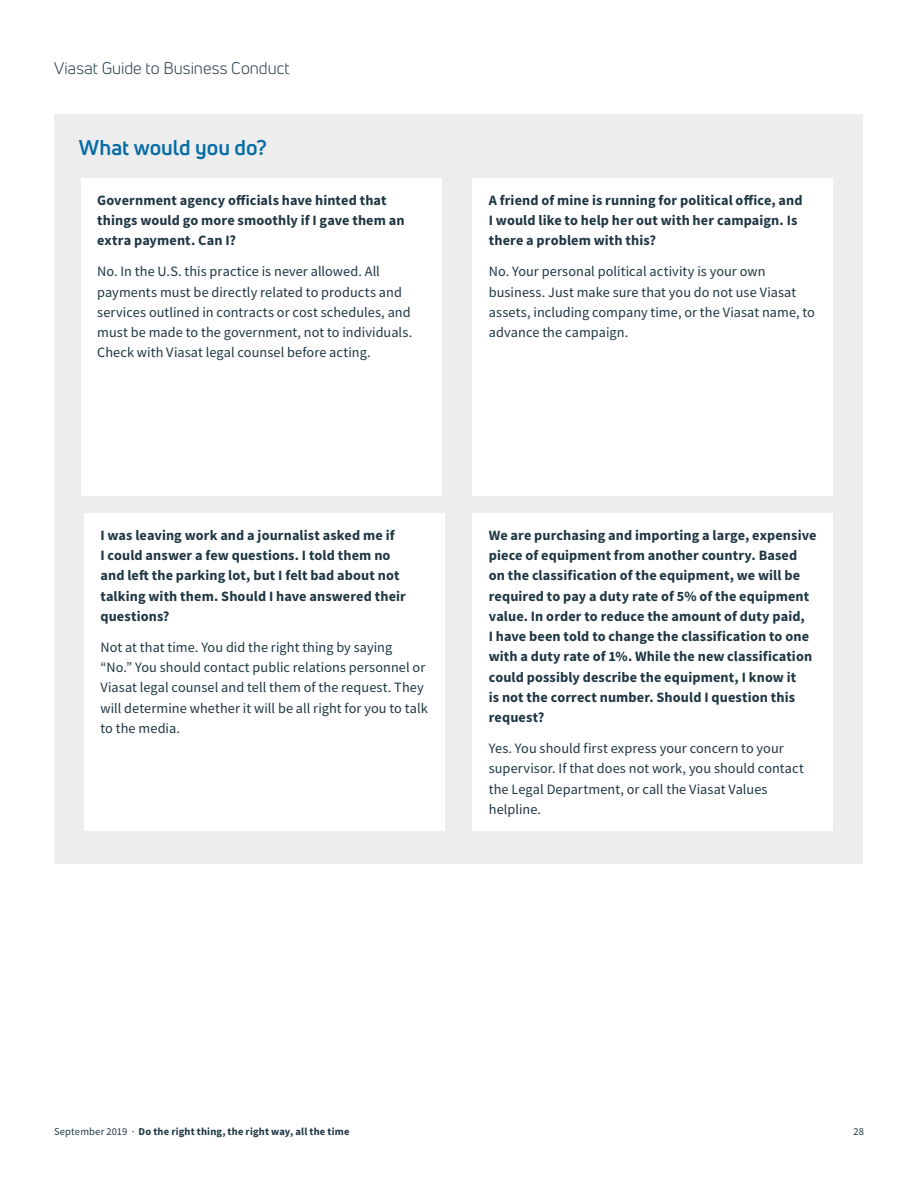
<style>
.page{position:relative;width:918px;height:1188px;background:#fff}
.page>*{position:absolute;margin:0;border:0;box-sizing:border-box;transform-origin:0 0}
.Heading_2{font:700 21px "Uni Neue";letter-spacing:-.005em;color:#066ca4}
.t1{font:16.5px "Uni Neue";letter-spacing:.005em;color:#1e3743}
.Content_header{font:700 14.25px/20.2px "Source Sans Pro";letter-spacing:.01em;color:#1e3743}
.Body_copy{font:14.25px/20.2px "Source Sans Pro";letter-spacing:.005em;color:#1e3743}
.t2{font:700 10.5px "Source Sans Pro";letter-spacing:.02em;color:#1e3743}
.t3{font:10.5px "Source Sans Pro";color:#1e3743}
.s1{font-weight:400}
</style>
<div class="page">
<div style="left:55px;top:115px;width:808px;height:749px;background:#ededee"></div>
<div style="left:81px;top:178px;width:360px;height:317px;background:#fff"></div>
<div style="left:473px;top:513px;width:360px;height:317px;background:#fff"></div>
<div style="left:84px;top:513px;width:360px;height:317px;background:#fff"></div>
<div style="left:473px;top:178px;width:360px;height:317px;background:#fff"></div>
<p class="t1" style="left:54px;top:58px;width:237px">Viasat Guide to Business Conduct</p>
<p class="Heading_2" style="left:79px;top:135px;width:189px">What would you do?</p>
<p class="Content_header" style="left:97px;top:190px;width:309px">Government agency officials have hinted that things would go more smoothly if I gave them an extra payment. Can I?</p>
<p class="Body_copy" style="left:97px;top:261px;width:315px">No. In the U.S. this practice is never allowed. All payments must be directly related to products and services outlined in contracts or cost schedules, and must be made to the government, not to individuals.<br>Check with Viasat legal counsel before acting.</p>
<p class="Content_header" style="left:489px;top:190px;width:315px">A friend of mine is running for political office, and<br>I would like to help her out with her campaign. Is there a problem with this?</p>
<p class="Body_copy" style="left:489px;top:261px;width:328px">No. Your personal political activity is your own business. Just make sure that you do not use Viasat assets, including company time, or the Viasat name, to advance the campaign.</p>
<p class="Content_header" style="left:100px;top:525px;width:307px">I was leaving work and a journalist asked me if<br>I could answer a few questions. I told them no and left the parking lot, but I felt bad about not talking with them. Should I have answered their questions?</p>
<p class="Body_copy" style="left:100px;top:637px;width:329px">Not at that time. You did the right thing by saying “No.” You should contact public relations personnel or Viasat legal counsel and tell them of the request. They will determine whether it will be all right for you to talk to the media.</p>
<p class="Content_header" style="left:489px;top:525px;width:329px">We are purchasing and importing a large, expensive piece of equipment from another country. Based on the classification of the equipment, we will be required to pay a duty rate of 5% of the equipment value. In order to reduce the amount of duty paid,<br>I have been told to change the classification to one with a duty rate of 1%. While the new classification could possibly describe the equipment, I know it<br>is not the correct number. Should I question this request?</p>
<p class="Body_copy" style="left:489px;top:738px;width:317px">Yes. You should first express your concern to your supervisor. If that does not work, you should contact the Legal Department, or call the Viasat Values helpline.</p>
<p class="t2" style="left:54px;top:1125px;width:297px"><span class="s1">September 2019 ·</span> Do the right thing, the right way, all the time</p>
<p class="t3" style="left:853px;top:1125px;width:12px">28</p>
</div>
